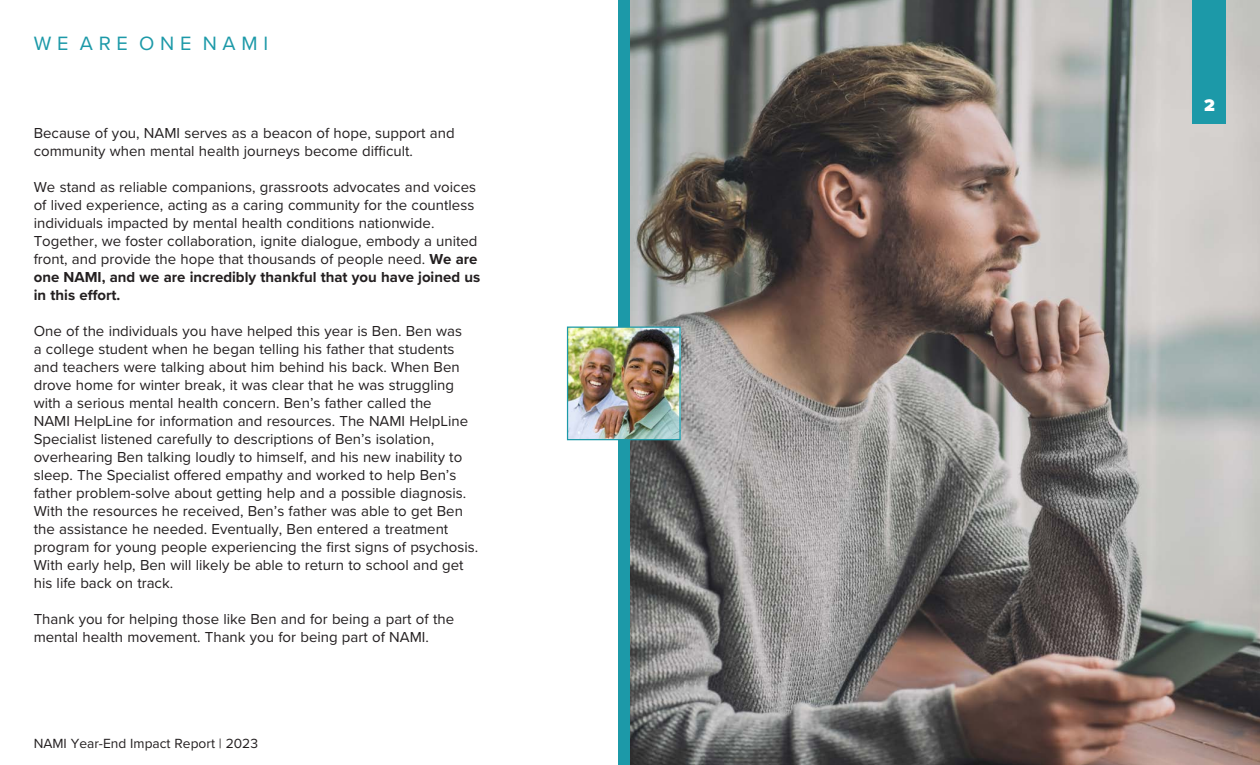
<style>
.page{position:relative;width:1260px;height:765px;background:#fff}
.page>*{position:absolute;margin:0;border:0;box-sizing:border-box;transform-origin:0 0}
.t1{font:20px "Proxima Nova";color:#1c99a8}
.t2{font:900 17.5px "Proxima Nova";color:#fff}
.t3{font:15px/18px "Proxima Nova";color:#231f20}
.t4{font:13.75px "Proxima Nova";color:#231f20}
.s1{font-weight:700}
</style>
<div class="page">
<div style="left:619px;top:0;width:11px;height:765px;background:#1c99a8"></div>
<img style="left:630px;top:0;width:630px;height:765px">
<div style="left:1192px;top:0;width:34px;height:124px;background:#1c99a8"></div>
<img style="left:569px;top:329px;width:110px;height:109px">
<div style="left:567px;top:327px;width:114px;height:113px;border:1px solid #1c99a8"></div>
<p class="t1" style="left:34px;top:28px;width:236px">W E A R E O N E N A M I</p>
<p class="t3" style="left:34px;top:123px;width:422px">Because of you, NAMI serves as a beacon of hope, support and community when mental health journeys become difficult.</p>
<p class="t3" style="left:34px;top:177px;width:448px">We stand as reliable companions, grassroots advocates and voices of lived experience, acting as a caring community for the countless individuals impacted by mental health conditions nationwide.<br>Together, we foster collaboration, ignite dialogue, embody a united front, and provide the hope that thousands of people need. <span class="s1">We are one NAMI, and we are incredibly thankful that you have joined us in this effort.</span></p>
<p class="t3" style="left:34px;top:321px;width:446px">One of the individuals you have helped this year is Ben. Ben was<br>a college student when he began telling his father that students and teachers were talking about him behind his back. When Ben drove home for winter break, it was clear that he was struggling with a serious mental health concern. Ben’s father called the<br>NAMI HelpLine for information and resources. The NAMI HelpLine Specialist listened carefully to descriptions of Ben’s isolation, overhearing Ben talking loudly to himself, and his new inability to sleep. The Specialist offered empathy and worked to help Ben’s father problem-solve about getting help and a possible diagnosis.<br>With the resources he received, Ben’s father was able to get Ben the assistance he needed. Eventually, Ben entered a treatment program for young people experiencing the first signs of psychosis.<br>With early help, Ben will likely be able to return to school and get his life back on track.</p>
<p class="t3" style="left:34px;top:609px;width:422px">Thank you for helping those like Ben and for being a part of the mental health movement. Thank you for being part of NAMI.</p>
<p class="t4" style="left:34px;top:733px;width:226px">NAMI Year-End Impact Report | 2023</p>
<p class="t2" style="left:1204px;top:92px;width:12px">2</p>
</div>
